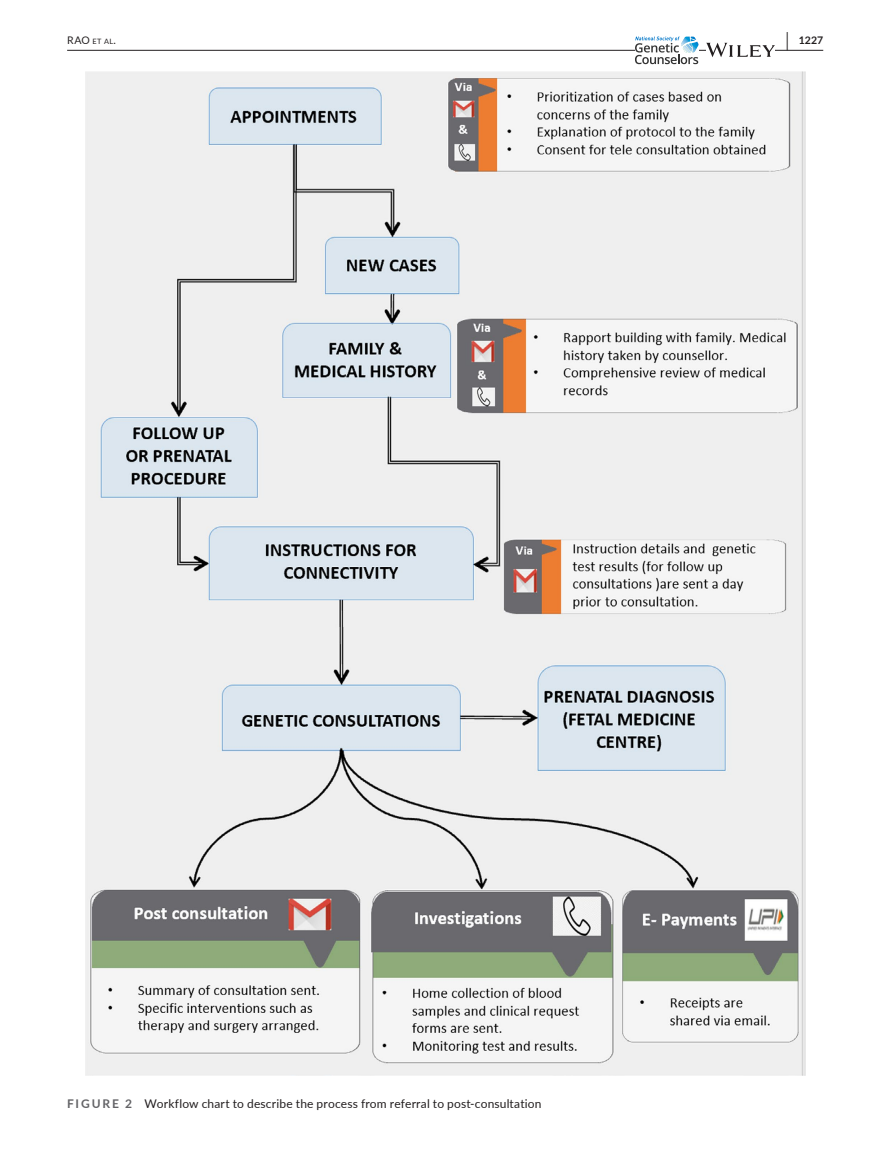
<style>
.page{position:relative;width:893px;height:1174px;background:#fff}
.page>*{position:absolute;margin:0;border:0;box-sizing:border-box;transform-origin:0 0}
.t1{font:700 19.5px "Lato";color:#231f20;scale:.48 1}
.t2{font:12px "Lato";letter-spacing:.015em;color:#231f20}
.t3{font:10.5px "Lato";color:#231f20}
.t4{font:700 10.5px "Lato";color:#231f20}
.s1{font-size:7.35px}
.s2{font-weight:700;color:#636366}
</style>
<div class="page">
<hr style="left:67px;top:50px;width:756px;height:1px;background:#231f20">
<svg style="left:635px;top:37px;width:63px;height:27px"></svg>
<svg style="left:706px;top:43px;width:69px;height:14px"></svg>
<img style="left:85px;top:72px;width:720px;height:1003px">
<h1 class="t1" style="left:786px;top:25px;width:7px">|</h1>
<p class="t3" style="left:67px;top:33px;width:50px">RAO <span class="s1">et al</span>.</p>
<p class="t4" style="left:799px;top:33px;width:26px">1227</p>
<p class="t2" style="left:67px;top:1094px;width:476px"><span class="s2">FIGURE 2</span> Workflow chart to describe the process from referral to post-consultation</p>
</div>
